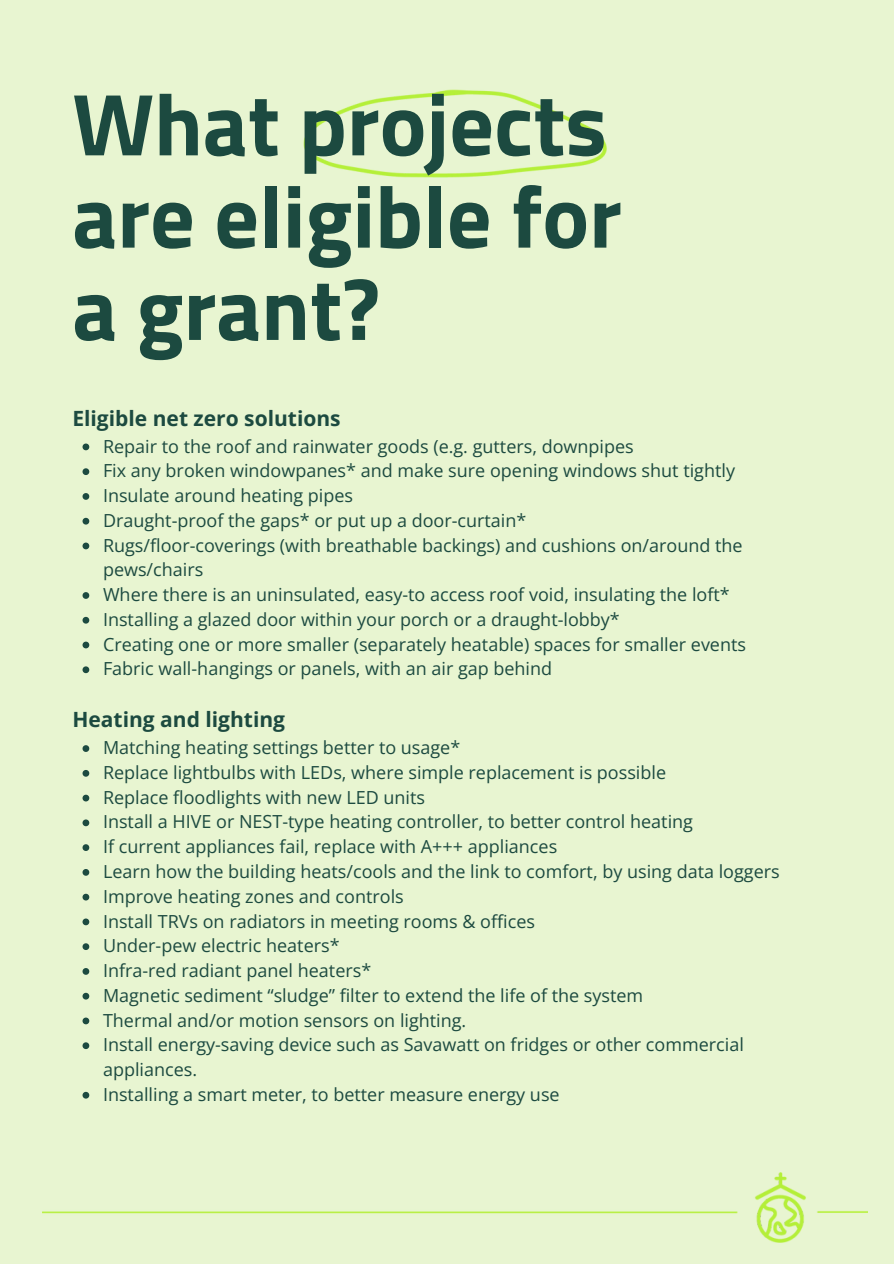
<style>
.page{position:relative;width:894px;height:1264px;background:#fff}
.page>*{position:absolute;margin:0;border:0;box-sizing:border-box;transform-origin:0 0}
.t1{font:700 87.9px/92.2px "Titillium Web";color:#1c4a40}
.t2{font:700 21px "Open Sans";color:#1c4a40}
.t3{font:18px/24.8px "Open Sans";color:#1c4a40}
</style>
<div class="page">
<div style="left:0;top:0;width:893px;height:1263px;background:#e8f5d1"></div>
<img style="left:303px;top:89px;width:303px;height:88px">
<img style="left:42px;top:1172px;width:825px;height:70px">
<svg style="left:82px;top:443px;width:7px;height:7px"></svg>
<svg style="left:82px;top:468px;width:7px;height:7px"></svg>
<svg style="left:82px;top:493px;width:7px;height:7px"></svg>
<svg style="left:82px;top:518px;width:7px;height:6px"></svg>
<svg style="left:82px;top:542px;width:7px;height:7px"></svg>
<svg style="left:82px;top:592px;width:7px;height:7px"></svg>
<svg style="left:82px;top:617px;width:7px;height:6px"></svg>
<svg style="left:82px;top:641px;width:7px;height:7px"></svg>
<svg style="left:82px;top:666px;width:7px;height:7px"></svg>
<svg style="left:82px;top:745px;width:7px;height:7px"></svg>
<svg style="left:82px;top:770px;width:7px;height:6px"></svg>
<svg style="left:82px;top:794px;width:7px;height:7px"></svg>
<svg style="left:82px;top:819px;width:7px;height:7px"></svg>
<svg style="left:82px;top:844px;width:7px;height:7px"></svg>
<svg style="left:82px;top:869px;width:7px;height:6px"></svg>
<svg style="left:82px;top:893px;width:7px;height:7px"></svg>
<svg style="left:82px;top:918px;width:7px;height:7px"></svg>
<svg style="left:82px;top:943px;width:7px;height:7px"></svg>
<svg style="left:82px;top:968px;width:7px;height:6px"></svg>
<svg style="left:82px;top:992px;width:7px;height:7px"></svg>
<svg style="left:82px;top:1017px;width:7px;height:7px"></svg>
<svg style="left:82px;top:1042px;width:7px;height:7px"></svg>
<svg style="left:82px;top:1091px;width:7px;height:7px"></svg>
<h2 class="t1" style="left:72px;top:76px;width:551px">What projects are eligible for a grant?</h2>
<p class="t2" style="left:72px;top:403px;width:270px">Eligible net zero solutions</p>
<p class="t3" style="left:103px;top:433px;width:532px">Repair to the roof and rainwater goods (e.g. gutters, downpipes</p>
<p class="t3" style="left:103px;top:458px;width:633px">Fix any broken windowpanes* and make sure opening windows shut tightly</p>
<p class="t3" style="left:103px;top:482px;width:251px">Insulate around heating pipes</p>
<p class="t3" style="left:103px;top:507px;width:425px">Draught-proof the gaps* or put up a door-curtain*</p>
<p class="t3" style="left:103px;top:532px;width:641px">Rugs/floor-coverings (with breathable backings) and cushions on/around the pews/chairs</p>
<p class="t3" style="left:103px;top:581px;width:628px">Where there is an uninsulated, easy-to access roof void, insulating the loft*</p>
<p class="t3" style="left:103px;top:606px;width:518px">Installing a glazed door within your porch or a draught-lobby*</p>
<p class="t3" style="left:103px;top:631px;width:644px">Creating one or more smaller (separately heatable) spaces for smaller events</p>
<h2 class="t3" style="left:103px;top:656px;width:450px">Fabric wall-hangings or panels, with an air gap behind</h2>
<p class="t2" style="left:72px;top:704px;width:214px">Heating and lighting</p>
<p class="t3" style="left:103px;top:734px;width:359px">Matching heating settings better to usage*</p>
<p class="t3" style="left:103px;top:759px;width:564px">Replace lightbulbs with LEDs, where simple replacement is possible</p>
<p class="t3" style="left:103px;top:784px;width:323px">Replace floodlights with new LED units</p>
<p class="t3" style="left:103px;top:809px;width:591px">Install a HIVE or NEST-type heating controller, to better control heating</p>
<p class="t3" style="left:103px;top:833px;width:455px">If current appliances fail, replace with A+++ appliances</p>
<p class="t3" style="left:103px;top:858px;width:678px">Learn how the building heats/cools and the link to comfort, by using data loggers</p>
<p class="t3" style="left:103px;top:883px;width:302px">Improve heating zones and controls</p>
<p class="t3" style="left:103px;top:908px;width:433px">Install TRVs on radiators in meeting rooms &amp; offices</p>
<p class="t3" style="left:103px;top:932px;width:238px">Under-pew electric heaters*</p>
<p class="t3" style="left:103px;top:957px;width:270px">Infra-red radiant panel heaters*</p>
<p class="t3" style="left:103px;top:982px;width:541px">Magnetic sediment “sludge” filter to extend the life of the system</p>
<p class="t3" style="left:103px;top:1007px;width:365px">Thermal and/or motion sensors on lighting.</p>
<p class="t3" style="left:103px;top:1031px;width:642px">Install energy-saving device such as Savawatt on fridges or other commercial appliances.</p>
<p class="t3" style="left:103px;top:1081px;width:458px">Installing a smart meter, to better measure energy use</p>
</div>
